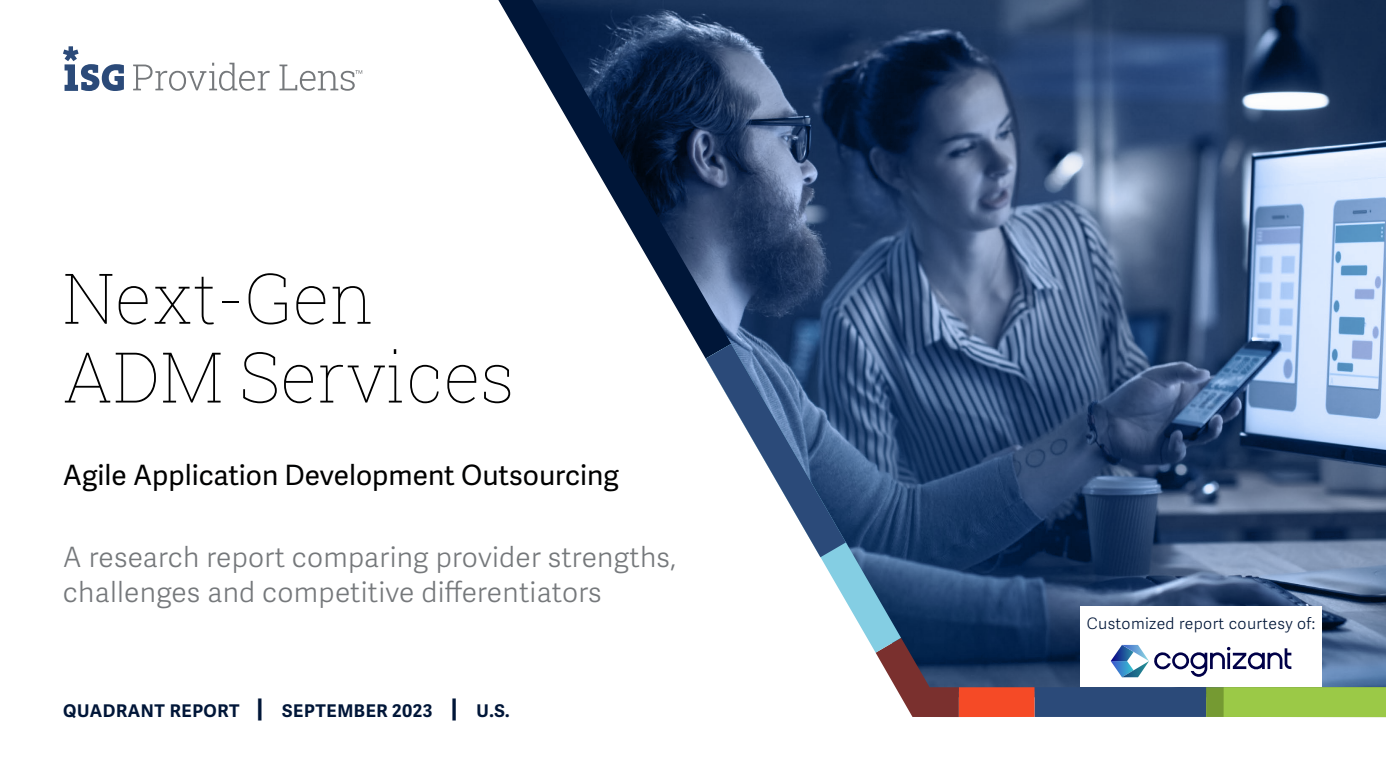
<style>
.page{position:relative;width:1386px;height:780px;background:#fff}
.page>*{position:absolute;margin:0;border:0;box-sizing:border-box;transform-origin:0 0}
.t1{font:70px/78.8px "Roboto Slab ISG P Thin";color:#000}
.t2{font:300 28px/35px "Adelle Sans";letter-spacing:.01em;color:#75787b}
.t3{font:28px "Adelle Sans";color:#000101}
.t4{font:700 17.5px "Adelle Sans";letter-spacing:.035em;color:#001638}
.t5{font:300 15.75px "Adelle Sans";letter-spacing:.025em;color:#001638}
.s1{color:#fff}
.s2{font-size:24.5px}
</style>
<div class="page">
<svg style="left:846px;top:0;width:540px;height:687px;background:#455f84"></svg>
<svg style="left:1206px;top:687px;width:18px;height:30px"></svg>
<div style="left:1224px;top:687px;width:162px;height:30px;background:#9bc947"></div>
<div style="left:1034px;top:687px;width:172px;height:30px;background:#2b4a79"></div>
<div style="left:959px;top:687px;width:76px;height:30px;background:#f54a26"></div>
<svg style="left:876px;top:638px;width:83px;height:79px"></svg>
<svg style="left:498px;top:0;width:348px;height:359px"></svg>
<svg style="left:820px;top:344px;width:81px;height:308px;background:#5b7d9f"></svg>
<svg style="left:706px;top:344px;width:140px;height:213px"></svg>
<svg style="left:133px;top:63px;width:137px;height:28px"></svg>
<svg style="left:279px;top:65px;width:83px;height:26px"></svg>
<svg style="left:63px;top:46px;width:61px;height:45px"></svg>
<div style="left:1080px;top:606px;width:242px;height:81px;background:#fff"></div>
<svg style="left:1111px;top:645px;width:180px;height:32px"></svg>
<h1 class="t1" style="left:63px;top:257px;width:454px">Next-Gen<br>ADM Services</h1>
<p class="t3" style="left:63px;top:459px;width:557px">Agile Application Development Outsourcing</p>
<p class="t2" style="left:63px;top:541px;width:615px">A research report comparing provider strengths, challenges and competitive differentiators</p>
<p class="t4" style="left:63px;top:700px;width:448px">QUADRANT REPORT<span class="s1">—</span><span class="s2">|</span><span class="s1">—</span>SEPTEMBER 2023<span class="s1">—</span><span class="s2">|</span><span class="s1">—</span>U.S.</p>
<p class="t5" style="left:1087px;top:614px;width:230px">Customized report courtesy of:</p>
</div>
